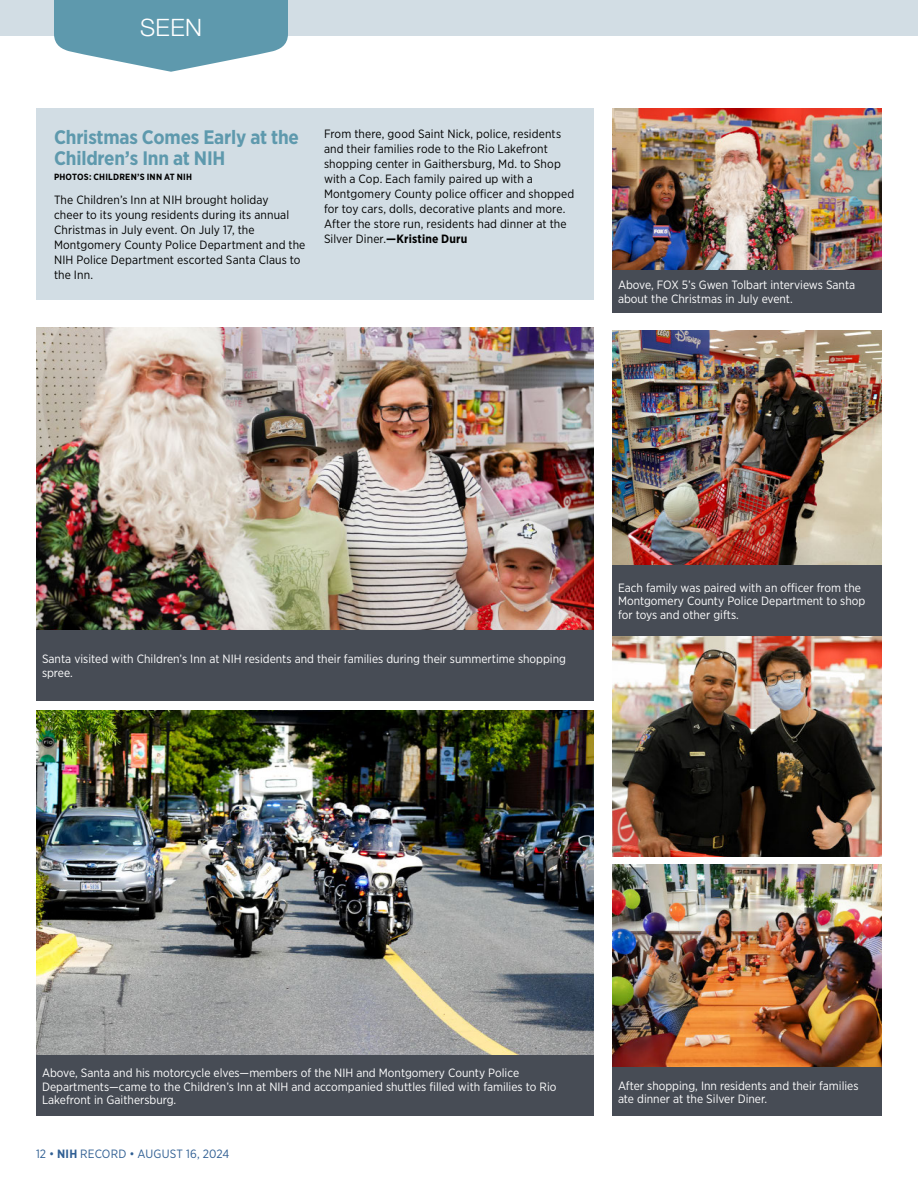
<style>
.page{position:relative;width:918px;height:1188px;background:#fff}
.page>*{position:absolute;margin:0;border:0;box-sizing:border-box;transform-origin:0 0}
.Page_jump{font:300 24px "Helvetica Neue LT Std";color:#fff}
.Head__Seen{font:700 19.5px/21px "Gotham Narrow";letter-spacing:-.01em;color:#5e99ad}
.Photo_caption_reverse{font:12px/13.5px "Gotham Narrow";color:#fff}
.Body_2__Briefs_and_Sidebar{font:12px/15px "Gotham Narrow";letter-spacing:.01em;color:#000}
.t1{font:12px "Gotham Narrow";letter-spacing:.01em;color:#316094}
.Body_2__Briefs_and_Sidebar-2{font:700 9px "Gotham Narrow";letter-spacing:.025em;color:#000}
.s1{font-weight:700}
</style>
<div class="page">
<div style="left:0;top:0;width:918px;height:35px;background:#d2dde4"></div>
<div style="left:36px;top:108px;width:558px;height:192px;background:#d2dde4"></div>
<img style="left:36px;top:710px;width:558px;height:346px">
<img style="left:612px;top:108px;width:270px;height:162px">
<svg style="left:54px;top:0;width:234px;height:72px"></svg>
<img style="left:612px;top:864px;width:270px;height:203px">
<img style="left:612px;top:330px;width:270px;height:235px">
<img style="left:36px;top:327px;width:558px;height:303px">
<div style="left:36px;top:630px;width:558px;height:71px;background:#474c55"></div>
<div style="left:612px;top:270px;width:270px;height:42px;background:#474c55"></div>
<img style="left:612px;top:636px;width:270px;height:221px">
<div style="left:36px;top:1056px;width:558px;height:60px;background:#474c55"></div>
<div style="left:612px;top:1067px;width:270px;height:49px;background:#474c55"></div>
<div style="left:612px;top:565px;width:270px;height:71px;background:#474c55"></div>
<p class="Page_jump" style="left:140px;top:13px;width:63px">SEEN</p>
<p class="Head__Seen" style="left:54px;top:126px;width:247px">Christmas Comes Early at the<br>Children’s Inn at NIH</p>
<p class="Body_2__Briefs_and_Sidebar-2" style="left:54px;top:171px;width:139px">PHOTOS: CHILDREN’S INN AT NIH</p>
<p class="Body_2__Briefs_and_Sidebar" style="left:54px;top:192px;width:253px">The Children’s Inn at NIH brought holiday<br>cheer to its young residents during its annual Christmas in July event. On July 17, the Montgomery County Police Department and the NIH Police Department escorted Santa Claus to the Inn.</p>
<p class="Body_2__Briefs_and_Sidebar" style="left:324px;top:126px;width:252px">From there, good Saint Nick, police, residents and their families rode to the Rio Lakefront shopping center in Gaithersburg, Md. to Shop with a Cop. Each family paired up with a Montgomery County police officer and shopped for toy cars, dolls, decorative plants and more.<br>After the store run, residents had dinner at the Silver Diner.<span class="s1">—Kristine Duru</span></p>
<p class="Photo_caption_reverse" style="left:618px;top:278px;width:239px">Above, FOX 5’s Gwen Tolbart interviews Santa about the Christmas in July event.</p>
<p class="Photo_caption_reverse" style="left:42px;top:652px;width:526px">Santa visited with Children’s Inn at NIH residents and their families during their summertime shopping spree.</p>
<p class="Photo_caption_reverse" style="left:618px;top:581px;width:249px">Each family was paired with an officer from the<br>Montgomery County Police Department to shop for toys and other gifts.</p>
<p class="Photo_caption_reverse" style="left:42px;top:1066px;width:516px">Above, Santa and his motorcycle elves—members of the NIH and Montgomery County Police<br>Departments—came to the Children’s Inn at NIH and accompanied shuttles filled with families to Rio<br>Lakefront in Gaithersburg.</p>
<p class="t1" style="left:36px;top:1146px;width:195px">12 • <span class="s1">NIH</span> RECORD • AUGUST 16, 2024</p>
<p class="Photo_caption_reverse" style="left:618px;top:1079px;width:242px">After shopping, Inn residents and their families ate dinner at the Silver Diner.</p>
</div>
